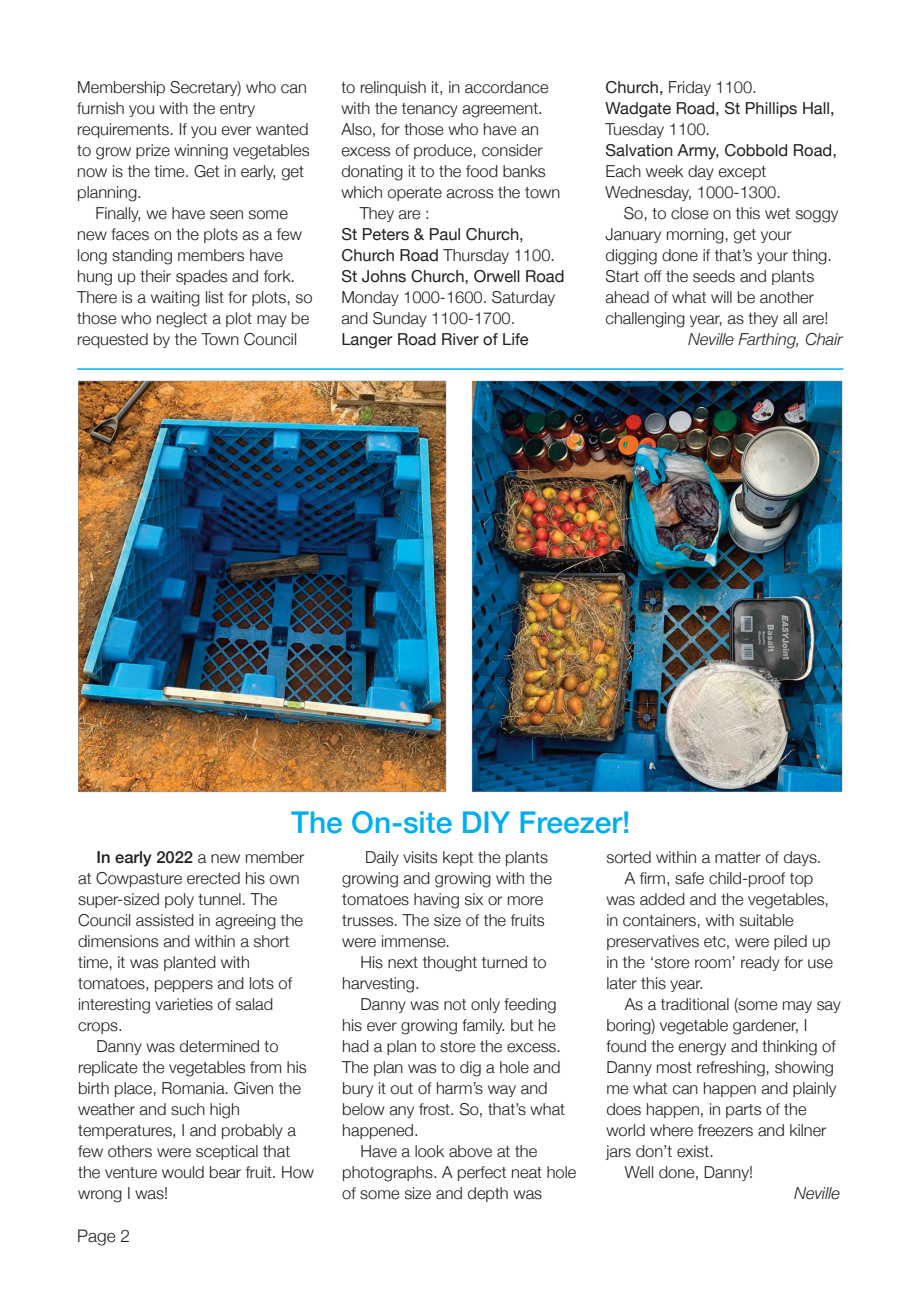
<style>
.page{position:relative;width:920px;height:1290px;background:#fff}
.page>*{position:absolute;margin:0;border:0;box-sizing:border-box;transform-origin:0 0}
.t1{font:500 30px "Helvetica Neue";color:#00aeef}
.t2{font:300 17.25px "Helvetica Neue";color:#231f20}
.t3{font:300 16.5px/21px "Helvetica Neue";color:#231f20}
.t4{font:16.5px/21px "Helvetica Neue";color:#231f20}
.t5{font:italic 300 16.5px "Helvetica Neue";color:#231f20}
.t6{font:500 16.5px "Helvetica Neue";color:#231f20}
.s1{font-weight:300}
</style>
<div class="page">
<hr style="left:77px;top:368px;width:766px;height:2px;background:#00aeef">
<img style="left:80px;top:382px;width:364px;height:408px">
<div style="left:78px;top:380px;width:368px;height:412px;border:1px solid #939598"></div>
<img style="left:474px;top:382px;width:367px;height:408px">
<p class="t3" style="left:77px;top:77px;width:234px">Membership Secretary) who can furnish you with the entry requirements. If you ever wanted to grow prize winning vegetables now is the time. Get in early, get planning.</p>
<p class="t3" style="left:77px;top:203px;width:237px;text-indent:18px">Finally, we have seen some new faces on the plots as a few long standing members have hung up their spades and fork.<br>There is a waiting list for plots, so those who neglect a plot may be requested by the Town Council</p>
<p class="t3" style="left:341px;top:77px;width:209px">to relinquish it, in accordance</p>
<p class="t3" style="left:341px;top:98px;width:203px">with the tenancy agreement.</p>
<p class="t3" style="left:341px;top:119px;width:199px">Also, for those who have an</p>
<p class="t3" style="left:341px;top:140px;width:203px">excess of produce, consider</p>
<p class="t3" style="left:341px;top:161px;width:206px">donating it to the food banks</p>
<p class="t3" style="left:341px;top:182px;width:220px">which operate across the town</p>
<p class="t3" style="left:360px;top:203px;width:72px">They are :</p>
<p class="t4" style="left:341px;top:224px;width:225px">St Peters &amp; Paul Church,<br>Church Road <span class="s1">Thursday 1100.<br></span>St Johns Church, Orwell Road</p>
<p class="t3" style="left:341px;top:287px;width:215px">Monday 1000-1600. Saturday and Sunday 1100-1700.</p>
<p class="t4" style="left:341px;top:329px;width:189px">Langer Road River of Life</p>
<p class="t4" style="left:606px;top:77px;width:231px">Church, <span class="s1">Friday 1100.<br></span>Wadgate Road, St Phillips Hall,</p>
<p class="t3" style="left:606px;top:119px;width:106px">Tuesday 1100.</p>
<p class="t4" style="left:606px;top:140px;width:233px">Salvation Army, Cobbold Road,</p>
<p class="t3" style="left:606px;top:161px;width:162px">Each week day except</p>
<p class="t3" style="left:606px;top:182px;width:177px">Wednesday, 1000-1300.</p>
<p class="t3" style="left:624px;top:203px;width:216px">So, to close on this wet soggy</p>
<p class="t3" style="left:606px;top:224px;width:188px">January morning, get your</p>
<p class="t3" style="left:606px;top:245px;width:228px">digging done if that’s your thing.</p>
<p class="t3" style="left:606px;top:266px;width:210px">Start off the seeds and plants</p>
<p class="t3" style="left:606px;top:287px;width:210px">ahead of what will be another</p>
<p class="t3" style="left:606px;top:308px;width:224px">challenging year, as they all are!</p>
<p class="t5" style="left:689px;top:330px;width:156px">Neville Farthing, Chair</p>
<h1 class="t1" style="left:291px;top:803px;width:341px">The On-site DIY Freezer!</h1>
<p class="t6" style="left:97px;top:847px;width:209px">In early 2022 <span class="s1">a new member</span></p>
<p class="t3" style="left:78px;top:867px;width:223px">at Cowpasture erected his own</p>
<p class="t3" style="left:78px;top:888px;width:201px">super-sized poly tunnel. The</p>
<p class="t3" style="left:78px;top:909px;width:226px">Council assisted in agreeing the</p>
<p class="t3" style="left:78px;top:930px;width:213px">dimensions and within a short</p>
<p class="t3" style="left:78px;top:951px;width:173px">time, it was planted with</p>
<p class="t3" style="left:78px;top:972px;width:215px">tomatoes, peppers and lots of</p>
<p class="t3" style="left:78px;top:993px;width:196px">interesting varieties of salad</p>
<p class="t3" style="left:78px;top:1014px;width:46px">crops.</p>
<p class="t3" style="left:97px;top:1035px;width:184px">Danny was determined to</p>
<p class="t3" style="left:78px;top:1056px;width:230px">replicate the vegetables from his</p>
<p class="t3" style="left:78px;top:1077px;width:224px">birth place, Romania. Given the</p>
<p class="t3" style="left:78px;top:1098px;width:163px">weather and such high</p>
<p class="t3" style="left:78px;top:1119px;width:219px">temperatures, I and probably a</p>
<p class="t3" style="left:78px;top:1140px;width:214px">few others were sceptical that</p>
<p class="t3" style="left:78px;top:1161px;width:237px">the venture would bear fruit. How</p>
<p class="t3" style="left:78px;top:1182px;width:91px">wrong I was!</p>
<p class="t3" style="left:606px;top:846px;width:217px">sorted within a matter of days.</p>
<p class="t3" style="left:625px;top:867px;width:190px">A firm, safe child-proof top</p>
<p class="t3" style="left:606px;top:888px;width:224px">was added and the vegetables,</p>
<p class="t3" style="left:606px;top:909px;width:189px">in containers, with suitable</p>
<p class="t3" style="left:606px;top:930px;width:226px">preservatives etc, were piled up</p>
<p class="t3" style="left:606px;top:951px;width:228px">in the ‘store room’ ready for use</p>
<p class="t3" style="left:606px;top:972px;width:99px">later this year.</p>
<p class="t3" style="left:625px;top:993px;width:218px">As a traditional (some may say</p>
<p class="t3" style="left:606px;top:1014px;width:203px">boring) vegetable gardener, I</p>
<p class="t3" style="left:606px;top:1035px;width:231px">found the energy and thinking of</p>
<p class="t3" style="left:606px;top:1056px;width:229px">Danny most refreshing, showing</p>
<p class="t3" style="left:606px;top:1077px;width:232px">me what can happen and plainly</p>
<p class="t3" style="left:606px;top:1098px;width:202px">does happen, in parts of the</p>
<p class="t3" style="left:606px;top:1119px;width:222px">world where freezers and kilner</p>
<p class="t3" style="left:606px;top:1140px;width:109px">jars don’t exist.</p>
<p class="t3" style="left:625px;top:1161px;width:130px">Well done, Danny!</p>
<p class="t5" style="left:794px;top:1183px;width:47px">Neville</p>
<p class="t3" style="left:342px;top:846px;width:211px;text-indent:23px">Daily visits kept the plants growing and growing with the tomatoes having six or more trusses. The size of the fruits were immense.</p>
<p class="t3" style="left:342px;top:951px;width:206px;text-indent:18px">His next thought turned to harvesting.</p>
<p class="t3" style="left:361px;top:993px;width:197px">Danny was not only feeding</p>
<p class="t3" style="left:342px;top:1014px;width:215px">his ever growing family. but he</p>
<p class="t3" style="left:342px;top:1035px;width:220px">had a plan to store the excess.</p>
<p class="t3" style="left:342px;top:1056px;width:220px">The plan was to dig a hole and</p>
<p class="t3" style="left:342px;top:1077px;width:207px">bury it out of harm’s way and</p>
<p class="t3" style="left:342px;top:1098px;width:224px">below any frost. So, that’s what</p>
<p class="t3" style="left:342px;top:1119px;width:78px">happened.</p>
<p class="t3" style="left:361px;top:1140px;width:178px">Have a look above at the</p>
<p class="t3" style="left:342px;top:1161px;width:236px">photographs. A perfect neat hole</p>
<p class="t3" style="left:342px;top:1182px;width:201px">of some size and depth was</p>
<p class="t2" style="left:77px;top:1226px;width:54px">Page 2</p>
</div>
